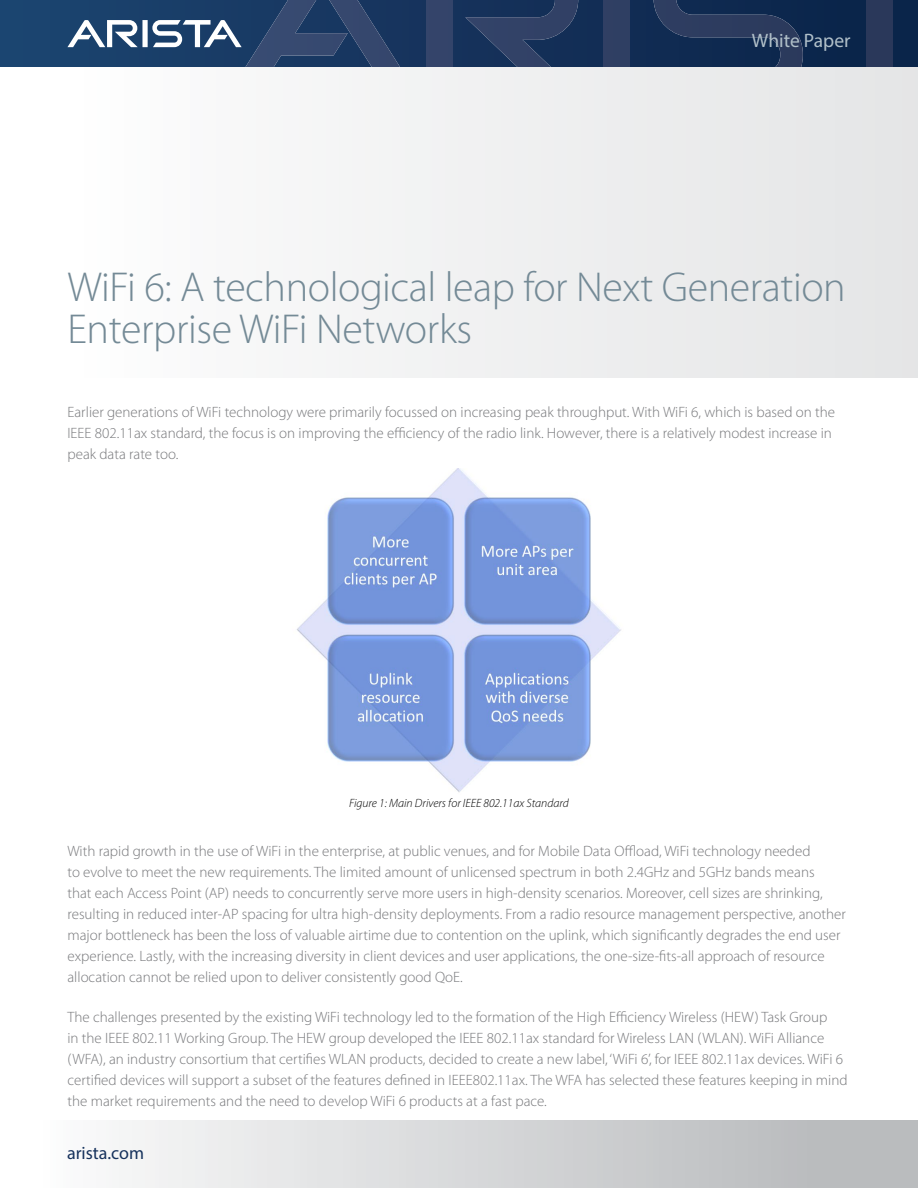
<style>
.page{position:relative;width:918px;height:1188px;background:#fff}
.page>*{position:absolute;margin:0;border:0;box-sizing:border-box;transform-origin:0 0}
.t1{font:300 42px/42px "Myriad Pro";letter-spacing:-.01em;color:#748a96}
.t2{font:19.5px "Myriad Pro";color:#b1c0c9}
.t3{font:18px "Myriad Pro";color:#16325c}
.t4{font:300 15px/21px "Myriad Pro";color:#77787b}
.t5{font:italic 300 12px "Myriad Pro";color:#000}
</style>
<div class="page">
<svg style="left:0;top:0;width:918px;height:68px;background:#15345b"></svg>
<div style="left:426px;top:0;width:26px;height:68px;background:#34446a"></div>
<svg style="left:465px;top:0;width:113px;height:68px;background:#253b61"></svg>
<svg style="left:67px;top:0;width:333px;height:68px;background:#365277"></svg>
<div style="left:604px;top:0;width:26px;height:68px;background:#2f3f63"></div>
<svg style="left:654px;top:0;width:149px;height:68px;background:#1e3458"></svg>
<div style="left:867px;top:0;width:26px;height:68px;background:#2a385a"></div>
<div style="left:0;top:1120px;width:918px;height:68px;background:linear-gradient(to right,#fff,#b3b5b7)"></div>
<div style="left:0;top:68px;width:918px;height:310px;background:linear-gradient(to right,#fff,#e4e5e6)"></div>
<img style="left:296px;top:468px;width:325px;height:324px">
<h2 class="t2" style="left:752px;top:29px;width:100px">White Paper</h2>
<h1 class="t1" style="left:68px;top:266px;width:780px">WiFi 6: A technological leap for Next Generation<br>Enterprise WiFi Networks</h1>
<p class="t4" style="left:68px;top:402px;width:769px">Earlier generations of WiFi technology were primarily focussed on increasing peak throughput. With WiFi 6, which is based on the<br>IEEE 802.11ax standard, the focus is on improving the efficiency of the radio link. However, there is a relatively modest increase in peak data rate too.</p>
<p class="t5" style="left:349px;top:796px;width:221px">Figure 1: Main Drivers for IEEE 802.11ax Standard</p>
<p class="t4" style="left:68px;top:841px;width:780px">With rapid growth in the use of WiFi in the enterprise, at public venues, and for Mobile Data Offload, WiFi technology needed<br>to evolve to meet the new requirements. The limited amount of unlicensed spectrum in both 2.4GHz and 5GHz bands means<br>that each Access Point (AP) needs to concurrently serve more users in high-density scenarios. Moreover, cell sizes are shrinking, resulting in reduced inter-AP spacing for ultra high-density deployments. From a radio resource management perspective, another major bottleneck has been the loss of valuable airtime due to contention on the uplink, which significantly degrades the end user experience. Lastly, with the increasing diversity in client devices and user applications, the one-size-fits-all approach of resource allocation cannot be relied upon to deliver consistently good QoE.</p>
<p class="t4" style="left:68px;top:1007px;width:782px">The challenges presented by the existing WiFi technology led to the formation of the High Efficiency Wireless (HEW) Task Group<br>in the IEEE 802.11 Working Group. The HEW group developed the IEEE 802.11ax standard for Wireless LAN (WLAN). WiFi Alliance (WFA), an industry consortium that certifies WLAN products, decided to create a new label, ‘WiFi 6’, for IEEE 802.11ax devices. WiFi 6 certified devices will support a subset of the features defined in IEEE802.11ax. The WFA has selected these features keeping in mind the market requirements and the need to develop WiFi 6 products at a fast pace.</p>
<p class="t3" style="left:67px;top:1142px;width:79px">arista.com</p>
</div>
